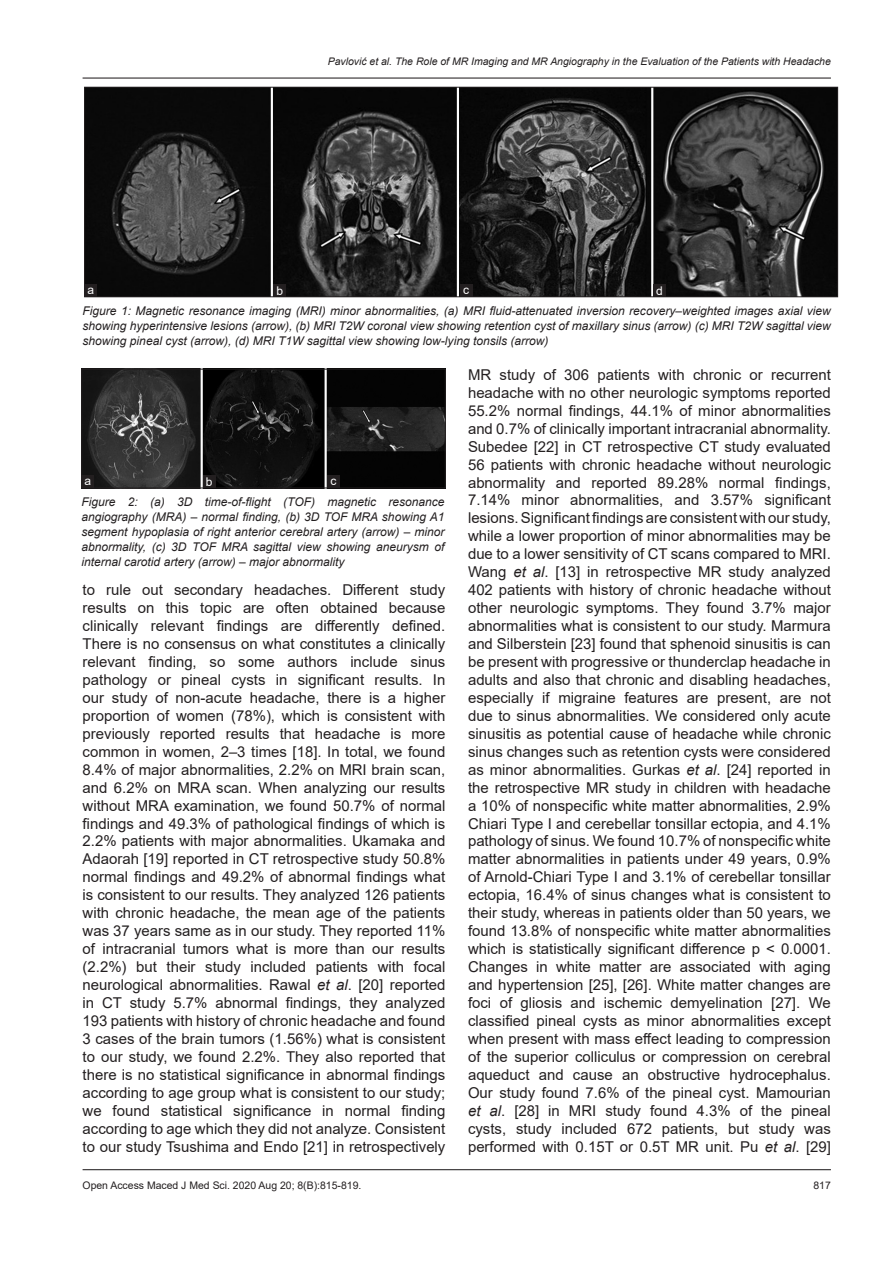
<style>
.page{position:relative;width:894px;height:1263px;background:#fff}
.page>*{position:absolute;margin:0;border:0;box-sizing:border-box;transform-origin:0 0}
.TX{font:15px/18px "Arial";color:#231f20;text-align:justify}
.FGC{font:italic 12px/15px "Arial";color:#231f20;text-align:justify}
.LABEL{font:12px "Arial";color:#fff}
.t1{font:italic 10.5px "Arial";color:#231f20}
.t2{font:10.5px "Arial";color:#231f20}
.s1{font-style:italic}
</style>
<div class="page">
<hr style="left:83px;top:78px;width:747px;height:1px;background:#231f20">
<hr style="left:83px;top:1169px;width:747px;height:1px;background:#231f20">
<img style="left:86px;top:89px;width:749px;height:206px">
<div style="left:84px;top:87px;width:753px;height:210px;border:1px solid #231f20"></div>
<div style="left:653px;top:284px;width:12px;height:13px;background:#231f20"></div>
<div style="left:459px;top:284px;width:13px;height:13px;background:#231f20"></div>
<div style="left:273px;top:284px;width:13px;height:13px;background:#231f20"></div>
<div style="left:84px;top:284px;width:13px;height:13px;background:#231f20"></div>
<img style="left:83px;top:371px;width:360px;height:115px">
<div style="left:81px;top:369px;width:364px;height:119px;border:1px solid #231f20"></div>
<div style="left:327px;top:475px;width:13px;height:13px;background:#231f20"></div>
<div style="left:203px;top:475px;width:12px;height:13px;background:#231f20"></div>
<div style="left:81px;top:475px;width:13px;height:13px;background:#231f20"></div>
<p class="t1" style="left:327px;top:54px;width:504px">Pavlović et al. The Role of MR Imaging and MR Angiography in the Evaluation of the Patients with Headache</p>
<p class="LABEL" style="left:87px;top:281px;width:8px">a</p>
<p class="LABEL" style="left:276px;top:282px;width:8px">b</p>
<p class="LABEL" style="left:463px;top:281px;width:7px">c</p>
<p class="LABEL" style="left:656px;top:282px;width:8px">d</p>
<p class="FGC" style="left:83px;top:303px;width:749px">Figure 1: Magnetic resonance imaging (MRI) minor abnormalities, (a) MRI fluid-attenuated inversion recovery–weighted images axial view showing hyperintensive lesions (arrow), (b) MRI T2W coronal view showing retention cyst of maxillary sinus (arrow) (c) MRI T2W sagittal view showing pineal cyst (arrow), (d) MRI T1W sagittal view showing low-lying tonsils (arrow)</p>
<p class="LABEL" style="left:85px;top:472px;width:8px">a</p>
<p class="LABEL" style="left:206px;top:473px;width:8px">b</p>
<p class="LABEL" style="left:330px;top:472px;width:7px">c</p>
<p class="FGC" style="left:81px;top:494px;width:364px">Figure 2: (a) 3D time-of-flight (TOF) magnetic resonance angiography (MRA) – normal finding, (b) 3D TOF MRA showing A1 segment hypoplasia of right anterior cerebral artery (arrow) – minor abnormality, (c) 3D TOF MRA sagittal view showing aneurysm of internal carotid artery (arrow) – major abnormality</p>
<p class="TX" style="left:83px;top:581px;width:364px">to rule out secondary headaches. Different study results on this topic are often obtained because clinically relevant findings are differently defined.<br>There is no consensus on what constitutes a clinically relevant finding, so some authors include sinus pathology or pineal cysts in significant results. In our study of non-acute headache, there is a higher proportion of women (78%), which is consistent with previously reported results that headache is more common in women, 2–3 times [18]. In total, we found 8.4% of major abnormalities, 2.2% on MRI brain scan, and 6.2% on MRA scan. When analyzing our results without MRA examination, we found 50.7% of normal findings and 49.3% of pathological findings of which is 2.2% patients with major abnormalities. Ukamaka and Adaorah [19] reported in CT retrospective study 50.8% normal findings and 49.2% of abnormal findings what is consistent to our results. They analyzed 126 patients with chronic headache, the mean age of the patients was 37 years same as in our study. They reported 11% of intracranial tumors what is more than our results (2.2%) but their study included patients with focal neurological abnormalities. Rawal <span class="s1">et al</span>. [20] reported in CT study 5.7% abnormal findings, they analyzed 193 patients with history of chronic headache and found 3 cases of the brain tumors (1.56%) what is consistent to our study, we found 2.2%. They also reported that there is no statistical significance in abnormal findings according to age group what is consistent to our study; we found statistical significance in normal finding according to age which they did not analyze. Consistent to our study Tsushima and Endo [21] in retrospectively</p>
<p class="TX" style="left:468px;top:365px;width:364px">MR study of 306 patients with chronic or recurrent headache with no other neurologic symptoms reported 55.2% normal findings, 44.1% of minor abnormalities and 0.7% of clinically important intracranial abnormality.<br>Subedee [22] in CT retrospective CT study evaluated 56 patients with chronic headache without neurologic abnormality and reported 89.28% normal findings, 7.14% minor abnormalities, and 3.57% significant lesions. Significant findings are consistent with our study, while a lower proportion of minor abnormalities may be due to a lower sensitivity of CT scans compared to MRI.<br>Wang <span class="s1">et al</span>. [13] in retrospective MR study analyzed 402 patients with history of chronic headache without other neurologic symptoms. They found 3.7% major abnormalities what is consistent to our study. Marmura and Silberstein [23] found that sphenoid sinusitis is can be present with progressive or thunderclap headache in adults and also that chronic and disabling headaches, especially if migraine features are present, are not due to sinus abnormalities. We considered only acute sinusitis as potential cause of headache while chronic sinus changes such as retention cysts were considered as minor abnormalities. Gurkas <span class="s1">et al</span>. [24] reported in the retrospective MR study in children with headache a 10% of nonspecific white matter abnormalities, 2.9% Chiari Type I and cerebellar tonsillar ectopia, and 4.1% pathology of sinus. We found 10.7% of nonspecific white matter abnormalities in patients under 49 years, 0.9% of Arnold-Chiari Type I and 3.1% of cerebellar tonsillar ectopia, 16.4% of sinus changes what is consistent to their study, whereas in patients older than 50 years, we found 13.8% of nonspecific white matter abnormalities which is statistically significant difference p &lt; 0.0001.<br>Changes in white matter are associated with aging and hypertension [25], [26]. White matter changes are foci of gliosis and ischemic demyelination [27]. We classified pineal cysts as minor abnormalities except when present with mass effect leading to compression of the superior colliculus or compression on cerebral aqueduct and cause an obstructive hydrocephalus.<br>Our study found 7.6% of the pineal cyst. Mamourian <span class="s1">et al</span>. [28] in MRI study found 4.3% of the pineal cysts, study included 672 patients, but study was performed with 0.15T or 0.5T MR unit. Pu <span class="s1">et al</span>. [29]</p>
<p class="t2" style="left:83px;top:1177px;width:280px">Open Access Maced J Med Sci. 2020 Aug 20; 8(B):815-819.</p>
<p class="t2" style="left:813px;top:1177px;width:19px">817</p>
</div>
